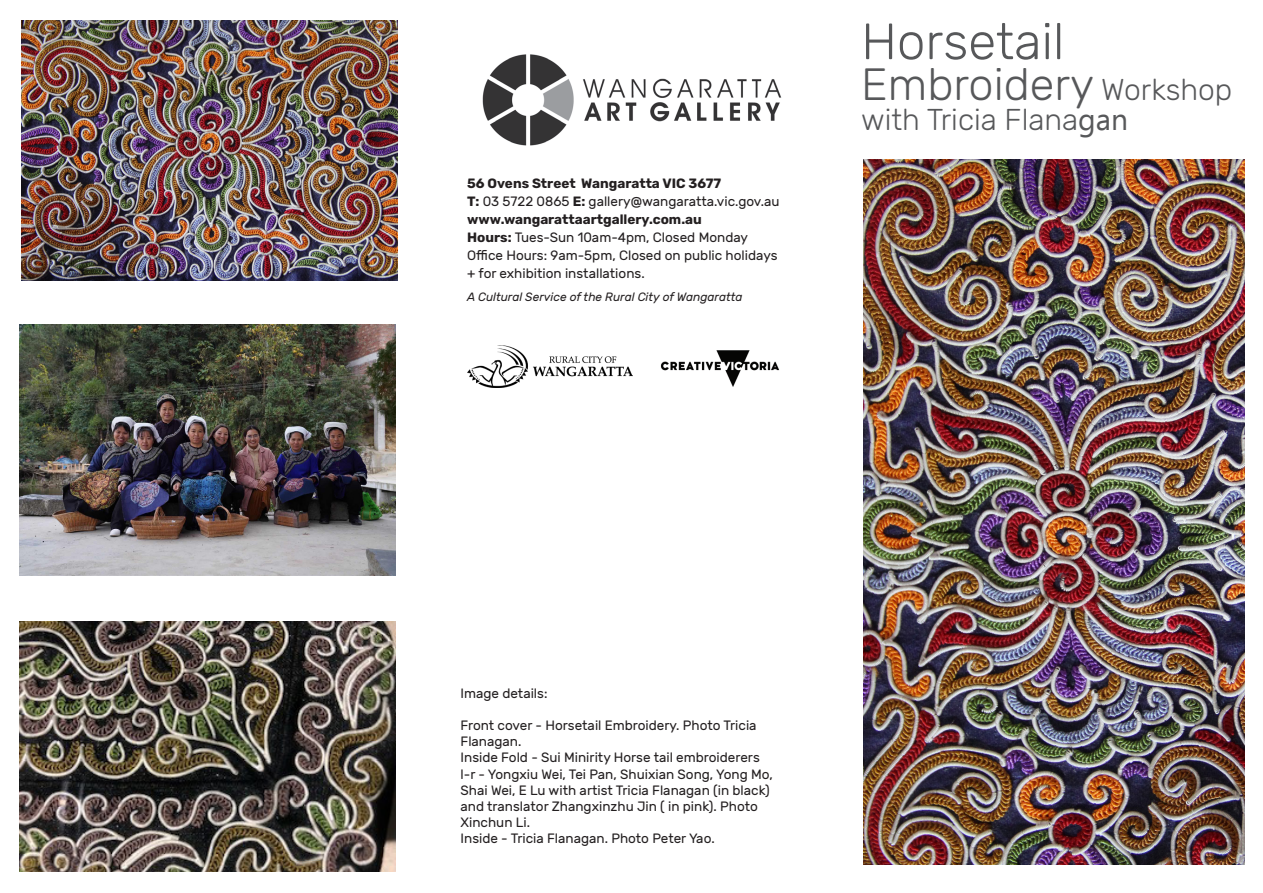
<style>
.page{position:relative;width:1263px;height:893px;background:#fff}
.page>*{position:absolute;margin:0;border:0;box-sizing:border-box;transform-origin:0 0}
.t1{font:300 51px "Rubik";color:#57585a}
.t2{font:300 45px "Rubik";color:#57585a}
.t3{font:300 30px "Rubik";color:#57585a}
.t4{font:13.5px/16.2px "Rubik";color:#231f20}
.t5{font:700 13.5px "Rubik";color:#231f20}
.t6{font:italic 12px "Rubik";color:#231f20}
.s1{font-weight:700}
.s2{font-size:30px}
.s3{font-family:"Ebrima";font-weight:400}
</style>
<div class="page">
<img style="left:661px;top:350px;width:118px;height:37px">
<img style="left:467px;top:345px;width:166px;height:43px">
<img style="left:482px;top:54px;width:300px;height:92px">
<img style="left:863px;top:159px;width:381px;height:706px">
<img style="left:21px;top:21px;width:377px;height:259px">
<img style="left:19px;top:324px;width:376px;height:251px">
<img style="left:19px;top:621px;width:376px;height:251px">
<p class="t5" style="left:467px;top:176px;width:255px">56 Ovens Street Wangaratta VIC 3677</p>
<p class="t4" style="left:467px;top:194px;width:314px"><span class="s1">T:</span> 03 5722 0865 <span class="s1">E:</span> gallery@wangaratta.vic.gov.au</p>
<p class="t5" style="left:467px;top:212px;width:236px">www.wangarattaartgallery.com.au</p>
<p class="t4" style="left:467px;top:230px;width:282px"><span class="s1">Hours:</span> Tues-Sun 10am-4pm, Closed Monday</p>
<p class="t4" style="left:467px;top:248px;width:312px">Office Hours: 9am-5pm, Closed on public holidays</p>
<p class="t4" style="left:467px;top:266px;width:179px">+ for exhibition installations.</p>
<p class="t6" style="left:467px;top:290px;width:277px">A Cultural Service of the Rural City of Wangaratta</p>
<p class="t1" style="left:861px;top:13px;width:205px">Horsetail</p>
<p class="t2" style="left:861px;top:59px;width:373px">Embroidery <span class="s2">Workshop</span></p>
<p class="t3" style="left:861px;top:103px;width:268px">with Tricia Flana<span class="s3">gan</span></p>
<p class="t4" style="left:460px;top:685px;width:88px">Image details:</p>
<p class="t4" style="left:460px;top:718px;width:298px">Front cover - Horsetail Embroidery. Photo Tricia<br>Flanagan.</p>
<p class="t4" style="left:460px;top:750px;width:314px">Inside Fold - Sui Minirity Horse tail embroiderers l-r - Yongxiu Wei, Tei Pan, Shuixian Song, Yong Mo, Shai Wei, E Lu with artist Tricia Flanagan (in black) and translator Zhangxinzhu Jin ( in pink). Photo Xinchun Li.<br>Inside - Tricia Flanagan. Photo Peter Yao.</p>
</div>
